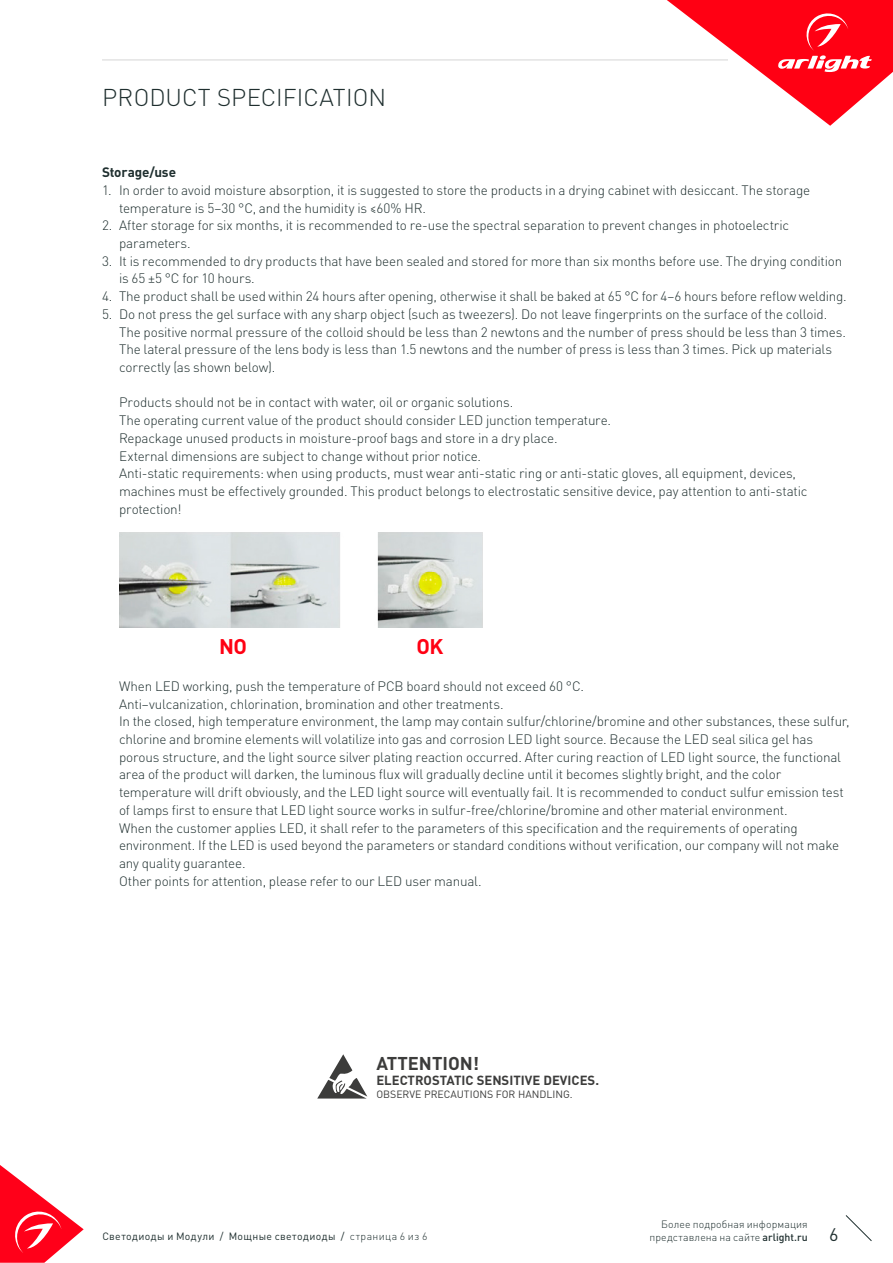
<style>
.page{position:relative;width:893px;height:1263px;background:#fff}
.page>*{position:absolute;margin:0;border:0;box-sizing:border-box;transform-origin:0 0}
.t1{font:300 24px "DIN Pro";color:#1f2f2f}
.t2{font:700 21px "DIN Pro";color:#ff0013}
.t3{font:700 18.3px "DIN Pro";color:#3c3c3b}
.t4{font:18px "DIN Pro";color:#1f2f2f}
.t5{font:300 13.5px/17.7px "DIN Pro";letter-spacing:-.015em;color:#1f2f2f}
.t6{font:700 13.5px "DIN Pro";letter-spacing:-.01em;color:#1f2f2f}
.t7{font:700 13.05px "DIN Pro";color:#3c3c3b}
.t8{font:300 10.5px/12.6px "DIN Pro";letter-spacing:.01em;color:#1f2f2f;text-align:right}
.t9{font:10.5px "DIN Pro";letter-spacing:.04em;color:#1f2f2f}
.t10{font:10.5px "DIN Pro";color:#3c3c3b}
.s1{font-weight:500}
.s2{font-weight:300}
</style>
<div class="page">
<svg style="left:667px;top:0;width:226px;height:126px"></svg>
<svg style="left:845px;top:1215px;width:27px;height:26px"></svg>
<svg style="left:0;top:1165px;width:84px;height:98px"></svg>
<hr style="left:102px;top:60px;width:626px;height:1px;background:#e3e3e3">
<img style="left:119px;top:532px;width:364px;height:96px">
<svg style="left:317px;top:1054px;width:50px;height:44px"></svg>
<h1 class="t1" style="left:102px;top:81px;width:286px">PRODUCT SPECIFICATION</h1>
<p class="t6" style="left:102px;top:163px;width:76px">Storage/use</p>
<p class="t5" style="left:119px;top:181px;width:693px;text-indent:-17px">1. In order to avoid moisture absorption, it is suggested to store the products in a drying cabinet with desiccant. The storage temperature is 5–30 °C, and the humidity is ≤60% HR.</p>
<p class="t5" style="left:119px;top:216px;width:672px;text-indent:-17px">2. After storage for six months, it is recommended to re-use the spectral separation to prevent changes in photoelectric parameters.</p>
<p class="t5" style="left:119px;top:251px;width:725px;text-indent:-17px">3. It is recommended to dry products that have been sealed and stored for more than six months before use. The drying condition is 65 ±5 °C for 10 hours.</p>
<p class="t5" style="left:102px;top:287px;width:746px">4. The product shall be used within 24 hours after opening, otherwise it shall be baked at 65 °C for 4–6 hours before reflow welding.</p>
<p class="t5" style="left:119px;top:305px;width:728px;text-indent:-17px">5. Do not press the gel surface with any sharp object (such as tweezers). Do not leave fingerprints on the surface of the colloid.<br>The positive normal pressure of the colloid should be less than 2 newtons and the number of press should be less than 3 times.<br>The lateral pressure of the lens body is less than 1.5 newtons and the number of press is less than 3 times. Pick up materials correctly (as shown below).</p>
<p class="t5" style="left:119px;top:393px;width:690px">Products should not be in contact with water, oil or organic solutions.<br>The operating current value of the product should consider LED junction temperature.<br>Repackage unused products in moisture-proof bags and store in a dry place.<br>External dimensions are subject to change without prior notice.<br>Anti-static requirements: when using products, must wear anti-static ring or anti-static gloves, all equipment, devices, machines must be effectively grounded. This product belongs to electrostatic sensitive device, pay attention to anti-static protection!</p>
<h2 class="t2" style="left:219px;top:633px;width:29px">NO</h2>
<h2 class="t2" style="left:416px;top:633px;width:28px">OK</h2>
<p class="t5" style="left:119px;top:677px;width:732px">When LED working, push the temperature of PCB board should not exceed 60 °C.<br>Anti–vulcanization, chlorination, bromination and other treatments.<br>In the closed, high temperature environment, the lamp may contain sulfur/chlorine/bromine and other substances, these sulfur, chlorine and bromine elements will volatilize into gas and corrosion LED light source. Because the LED seal silica gel has porous structure, and the light source silver plating reaction occurred. After curing reaction of LED light source, the functional area of the product will darken, the luminous flux will gradually decline until it becomes slightly bright, and the color temperature will drift obviously, and the LED light source will eventually fail. It is recommended to conduct sulfur emission test of lamps first to ensure that LED light source works in sulfur-free/chlorine/bromine and other material environment.<br>When the customer applies LED, it shall refer to the parameters of this specification and the requirements of operating environment. If the LED is used beyond the parameters or standard conditions without verification, our company will not make any quality guarantee.<br>Other points for attention, please refer to our LED user manual.</p>
<h3 class="t3" style="left:376px;top:1051px;width:104px">ATTENTION!</h3>
<p class="t7" style="left:376px;top:1072px;width:224px">ELECTROSTATIC SENSITIVE DEVICES.</p>
<p class="t10" style="left:376px;top:1087px;width:198px">OBSERVE PRECAUTIONS FOR HANDLING.</p>
<p class="t8" style="left:649px;top:1217px;width:160px">Более подробная информация представлена на сайте <span class="s1">arlight.ru</span></p>
<p class="t9" style="left:102px;top:1229px;width:327px">Светодиоды и Модули / Мощные светодиоды / <span class="s2">страница 6 из 6</span></p>
<h3 class="t4" style="left:829px;top:1222px;width:11px">6</h3>
</div>
